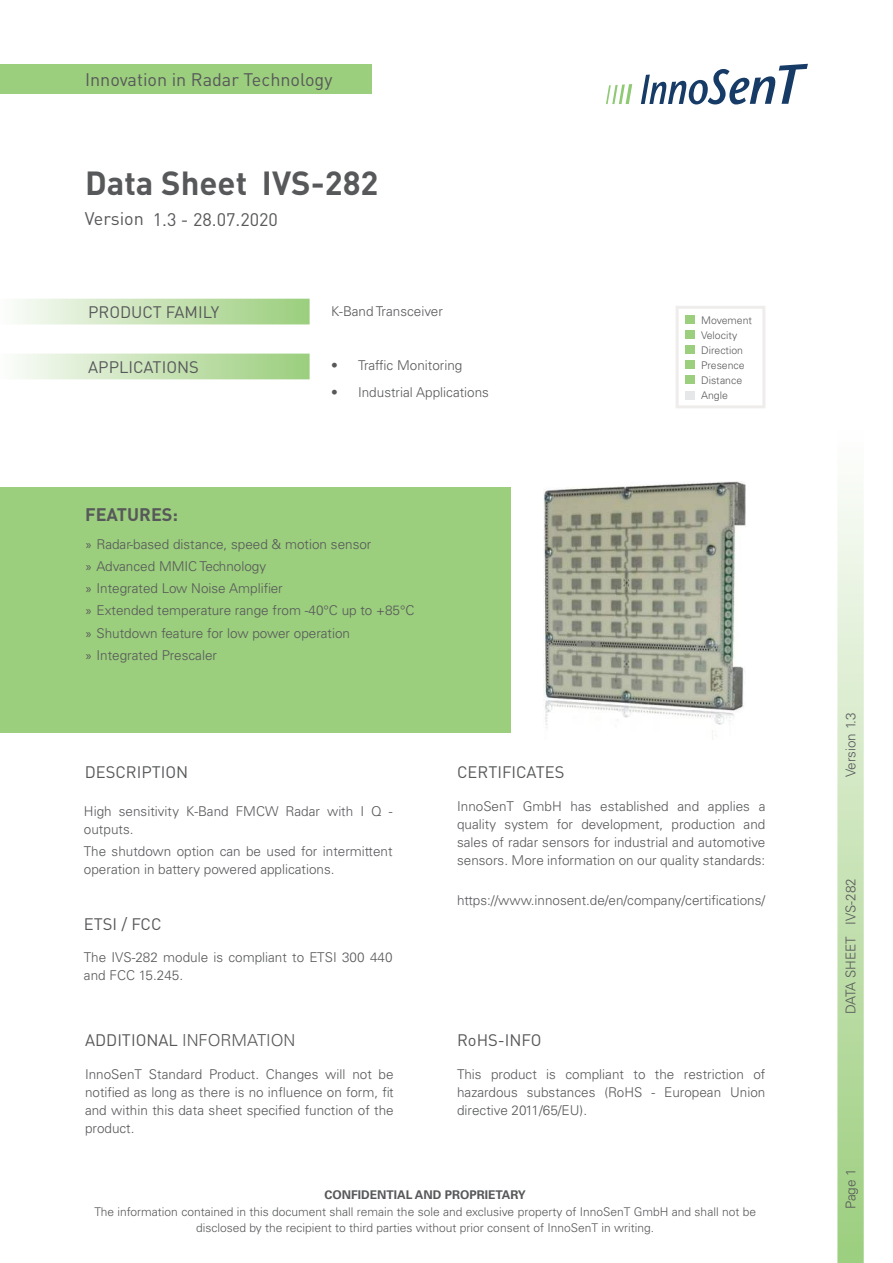
<style>
.page{position:relative;width:893px;height:1263px;background:#fff}
.page>*{position:absolute;margin:0;border:0;box-sizing:border-box;transform-origin:0 0}
.t1{font:700 33px "DINOT";color:#57585a}
.t2{font:18px "DINOT";color:#57585a}
.t3{font:700 18px "DINOT";color:#57585a}
.t4{font:16.5px "DINOT";color:#57585a}
.t5{font:300 16.5px "Univers LT Std";color:#57585a}
.t6{font:300 13.5px/18px "Univers LT Std";color:#57585a}
.t7{font:300 12px/16.5px "Univers LT Std";color:#57585a;text-align:center}
.t8{font:700 12px "Univers LT Std";color:#57585a}
.t9{font:300 10.5px/15px "Univers LT Std";color:#57585a}
.s1{font-family:"Myriad Pro";font-weight:400}
.s2{font-family:"DINOT";font-weight:400}
</style>
<div class="page">
<svg style="left:641px;top:64px;width:167px;height:40px"></svg>
<svg style="left:606px;top:84px;width:26px;height:20px"></svg>
<div style="left:0;top:64px;width:371px;height:30px;background:#9bce7d"></div>
<div style="left:0;top:487px;width:510px;height:245px;background:#9bce7d"></div>
<div style="left:676px;top:306px;width:89px;height:102px;border:3px solid #efedec"></div>
<div style="left:685px;top:391px;width:10px;height:8px;background:#e6e7e8"></div>
<div style="left:686px;top:315px;width:9px;height:9px;background:#9bce7d"></div>
<div style="left:685px;top:330px;width:10px;height:9px;background:#9bce7d"></div>
<div style="left:685px;top:346px;width:10px;height:8px;background:#9bce7d"></div>
<div style="left:685px;top:376px;width:10px;height:8px;background:#9bce7d"></div>
<div style="left:686px;top:361px;width:9px;height:8px;background:#9bce7d"></div>
<img style="left:543px;top:482px;width:202px;height:257px">
<h2 class="t2" style="left:85px;top:73px;width:249px">Innovation in Radar Technology</h2>
<h1 class="t1" style="left:85px;top:165px;width:295px">Data Sheet IVS-282</h1>
<h2 class="t2" style="left:85px;top:209px;width:195px">Version 1.3 - 28.07.2020</h2>
<p class="t4" style="left:88px;top:303px;width:133px">PRODUCT FAMILY</p>
<p class="t4" style="left:88px;top:358px;width:112px">APPLICATIONS</p>
<h2 class="t3" style="left:85px;top:504px;width:95px">FEATURES:</h2>
<p class="t6" style="left:331px;top:303px;width:113px">K-Band Transceiver</p>
<p class="t6" style="left:331px;top:357px;width:133px">• Traffic Monitoring</p>
<p class="t6" style="left:331px;top:383px;width:159px">• Industrial Applications</p>
<p class="t6" style="left:86px;top:534px;width:330px;line-height:22.2px"><span class="s1">»</span> Radar-based distance, speed &amp; motion sensor<br><span class="s1">»</span> Advanced MMIC Technology<br><span class="s1">»</span> Integrated Low Noise Amplifier<br><span class="s1">»</span> Extended temperature range from -40°C up to +85°C <span class="s1">»</span> Shutdown feature for low power operation<br><span class="s1">»</span> Integrated Prescaler</p>
<p class="t9" style="left:701px;top:314px;width:52px">Movement<br>Velocity<br>Direction<br>Presence<br>Distance<br>Angle</p>
<p class="t4" style="left:85px;top:763px;width:105px">DESCRIPTION</p>
<p class="t6" style="left:84px;top:803px;width:310px">High sensitivity K-Band FMCW Radar with I Q - outputs.</p>
<p class="t6" style="left:84px;top:843px;width:310px">The shutdown option can be used for intermittent operation in battery powered applications.</p>
<p class="t4" style="left:84px;top:914px;width:79px">ETSI / FCC</p>
<p class="t6" style="left:84px;top:950px;width:310px">The IVS-282 module is compliant to ETSI 300 440 and FCC 15.245.</p>
<p class="t5" style="left:85px;top:1034px;width:212px"><span class="s2">ADDITIONAL</span> INFORMATION</p>
<p class="t6" style="left:85px;top:1066px;width:310px;text-align:justify">InnoSenT Standard Product. Changes will not be notified as long as there is no influence on form, fit and within this data sheet specified function of the product.</p>
<p class="t4" style="left:457px;top:763px;width:109px">CERTIFICATES</p>
<p class="t6" style="left:457px;top:798px;width:310px;text-align:justify">InnoSenT GmbH has established and applies a quality system for development, production and sales of radar sensors for industrial and automotive sensors. More information on our quality standards:</p>
<p class="t6" style="left:457px;top:892px;width:310px">https://www.innosent.de/en/company/certifications/</p>
<p class="t4" style="left:457px;top:1030px;width:86px">RoHS-INFO</p>
<p class="t6" style="left:457px;top:1066px;width:310px;text-align:justify">This product is compliant to the restriction of hazardous substances (RoHS - European Union directive 2011/65/EU).</p>
<p class="t8" style="left:325px;top:1188px;width:203px">CONFIDENTIAL AND PROPRIETARY</p>
<p class="t7" style="left:94px;top:1204px;width:663px">The information contained in this document shall remain the sole and exclusive property of InnoSenT GmbH and shall not be disclosed by the recipient to third parties without prior consent of InnoSenT in writing.</p>
<p class="t6" style="left:843px;top:777px;width:66px;rotate:-90deg">Version 1.3</p>
<p class="t6" style="left:843px;top:1014px;width:137px;rotate:-90deg">DATA SHEET IVS-282</p>
<p class="t6" style="left:843px;top:1209px;width:42px;rotate:-90deg">Page 1</p>
</div>
